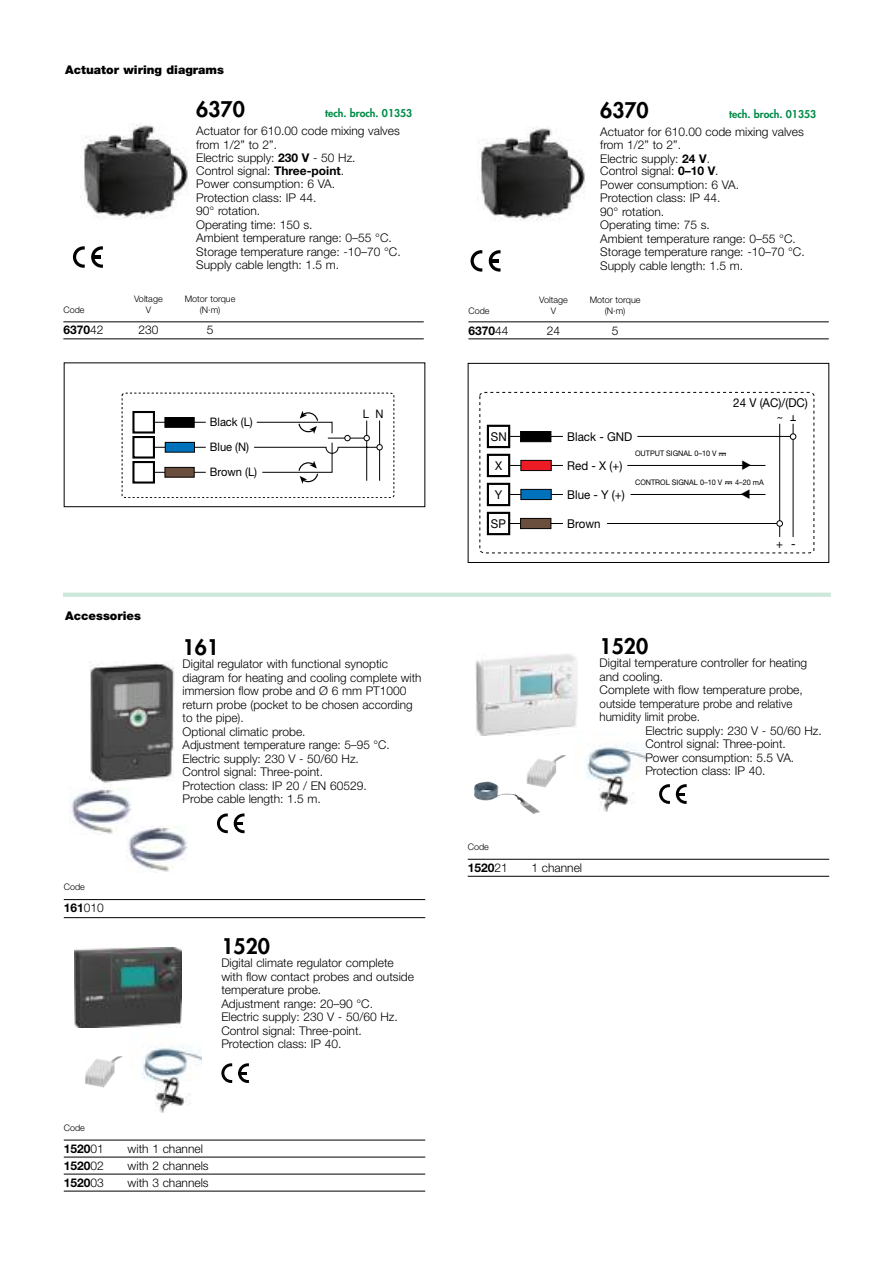
<style>
.page{position:relative;width:893px;height:1263px;background:#fff}
.page>*{position:absolute;margin:0;border:0;box-sizing:border-box;transform-origin:0 0}
.t1{font:800 21px "Futura";color:#000}
.t2{font:300 16.8px "Helvetica Neue LT Std";color:#000;scale:.95 1}
.t3{font:12.15px "Helvetica Neue LT Std";color:#000;scale:.95 1}
.t4{font:300 12px/13.5px "Helvetica Neue LT Std";color:#000}
.t5{font:700 12px/17px "Helvetica Neue LT Std";color:#000;text-align:justify}
.t6{font:900 12px "Helvetica Neue LT Std";color:#000}
.t7{font:11.7px/25px "Helvetica Neue LT Std";color:#000;scale:.95 1}
.t8{font:800 10.5px "Futura";color:#008c48}
.t9{font:300 9px/10.8px "Helvetica Neue LT Std";color:#000;text-align:center}
.t10{font:7.65px "Helvetica Neue LT Std";color:#000;scale:.95 1}
.s1{font-weight:700}
.s2{font-weight:300}
</style>
<div class="page">
<hr style="left:63px;top:593px;width:768px;height:4px;background:#cde8db">
<hr style="left:64px;top:899px;width:361px;height:1px;background:#000">
<hr style="left:64px;top:917px;width:361px;height:1px;background:#000">
<hr style="left:64px;top:1140px;width:361px;height:1px;background:#000">
<hr style="left:64px;top:1157px;width:361px;height:1px;background:#000">
<hr style="left:64px;top:1174px;width:361px;height:1px;background:#000">
<hr style="left:64px;top:1191px;width:361px;height:1px;background:#000">
<hr style="left:468px;top:859px;width:361px;height:1px;background:#000">
<hr style="left:468px;top:876px;width:361px;height:1px;background:#000">
<img style="left:586px;top:743px;width:59px;height:69px">
<img style="left:142px;top:1044px;width:59px;height:69px">
<img style="left:75px;top:947px;width:107px;height:80px">
<img style="left:476px;top:654px;width:102px;height:81px">
<img style="left:474px;top:782px;width:66px;height:32px">
<img style="left:85px;top:1057px;width:32px;height:30px">
<img style="left:513px;top:755px;width:53px;height:33px">
<img style="left:126px;top:827px;width:62px;height:45px">
<img style="left:89px;top:662px;width:86px;height:121px">
<img style="left:71px;top:789px;width:61px;height:46px">
<svg style="left:217px;top:813px;width:11px;height:20px"></svg>
<svg style="left:234px;top:813px;width:10px;height:20px"></svg>
<svg style="left:221px;top:1063px;width:11px;height:20px"></svg>
<svg style="left:238px;top:1063px;width:11px;height:20px"></svg>
<svg style="left:659px;top:784px;width:11px;height:20px"></svg>
<svg style="left:676px;top:784px;width:11px;height:20px"></svg>
<svg style="left:122px;top:393px;width:272px;height:105px"></svg>
<div style="left:64px;top:362px;width:361px;height:145px;border:1px solid #000"></div>
<svg style="left:479px;top:392px;width:335px;height:161px"></svg>
<div style="left:468px;top:363px;width:361px;height:200px;border:1px solid #000"></div>
<hr style="left:63px;top:322px;width:361px;height:1px;background:#000">
<hr style="left:468px;top:322px;width:361px;height:1px;background:#000">
<hr style="left:63px;top:339px;width:361px;height:1px;background:#000">
<hr style="left:468px;top:339px;width:361px;height:1px;background:#000">
<svg style="left:73px;top:246px;width:12px;height:22px"></svg>
<svg style="left:91px;top:246px;width:12px;height:22px"></svg>
<svg style="left:470px;top:250px;width:12px;height:22px"></svg>
<svg style="left:489px;top:250px;width:11px;height:22px"></svg>
<img style="left:80px;top:124px;width:108px;height:94px">
<img style="left:477px;top:126px;width:109px;height:94px">
<svg style="left:741px;top:490px;width:8px;height:9px"></svg>
<svg style="left:742px;top:461px;width:9px;height:9px"></svg>
<p class="t6" style="left:65px;top:62px;width:160px">Actuator wiring diagrams</p>
<h1 class="t1" style="left:196px;top:95px;width:50px">6370</h1>
<p class="t8" style="left:325px;top:106px;width:88px">tech. broch. 01353</p>
<p class="t4" style="left:196px;top:124px;width:206px">Actuator for 610.00 code mixing valves from 1/2” to 2”.<br>Electric supply: <span class="s1">230 V</span> - 50 Hz.<br>Control signal: <span class="s1">Three-point</span>.<br>Power consumption: 6 VA.<br>Protection class: IP 44.<br>90° rotation.<br>Operating time: 150 s.<br>Ambient temperature range: 0–55 °C.<br>Storage temperature range: -10–70 °C.<br>Supply cable length: 1.5 m.</p>
<p class="t9" style="left:63px;top:304px;width:23px">Code</p>
<p class="t9" style="left:134px;top:294px;width:30px">Voltage<br>V</p>
<p class="t9" style="left:185px;top:294px;width:52px">Motor torque (N·m)</p>
<p class="t5" style="left:63px;top:321px;width:42px">6370<span class="s2">42</span></p>
<p class="t4" style="left:138px;top:323px;width:22px">230</p>
<p class="t4" style="left:207px;top:323px;width:8px">5</p>
<p class="t7" style="left:210px;top:410px;width:47px">Black (L)</p>
<p class="t6" style="left:65px;top:608px;width:77px">Accessories</p>
<p class="t7" style="left:210px;top:435px;width:51px">Blue (N)<br>Brown (L)</p>
<p class="t7" style="left:363px;top:401px;width:23px">L N</p>
<h1 class="t1" style="left:183px;top:633px;width:38px">161</h1>
<p class="t4" style="left:183px;top:657px;width:240px">Digital regulator with functional synoptic diagram for heating and cooling complete with immersion flow probe and Ø 6 mm PT1000 return probe (pocket to be chosen according to the pipe).<br>Optional climatic probe.<br>Adjustment temperature range: 5–95 °C.<br>Electric supply: 230 V - 50/60 Hz.<br>Control signal: Three-point.<br>Protection class: IP 20 / EN 60529.<br>Probe cable length: 1.5 m.</p>
<p class="t9" style="left:64px;top:881px;width:23px">Code</p>
<p class="t5" style="left:64px;top:899px;width:42px">161<span class="s2">010</span></p>
<h1 class="t1" style="left:221px;top:932px;width:50px">1520</h1>
<p class="t4" style="left:221px;top:956px;width:194px">Digital climate regulator complete with flow contact probes and outside temperature probe.<br>Adjustment range: 20–90 °C.<br>Electric supply: 230 V - 50/60 Hz.<br>Control signal: Three-point.<br>Protection class: IP 40.</p>
<p class="t9" style="left:64px;top:1122px;width:23px">Code</p>
<p class="t5" style="left:64px;top:1140px;width:42px">1520<span class="s2">01<br></span>1520<span class="s2">02<br></span>1520<span class="s2">03</span></p>
<p class="t4" style="left:128px;top:1140px;width:83px;line-height:17px">with 1 channel with 2 channels with 3 channels</p>
<h1 class="t1" style="left:600px;top:96px;width:50px">6370</h1>
<p class="t8" style="left:729px;top:107px;width:88px">tech. broch. 01353</p>
<p class="t4" style="left:600px;top:124px;width:206px">Actuator for 610.00 code mixing valves from 1/2” to 2”.<br>Electric supply: <span class="s1">24 V</span>.<br>Control signal: <span class="s1">0–10 V</span>.<br>Power consumption: 6 VA.<br>Protection class: IP 44.<br>90° rotation.<br>Operating time: 75 s.<br>Ambient temperature range: 0–55 °C.<br>Storage temperature range: -10–70 °C.<br>Supply cable length: 1.5 m.</p>
<p class="t9" style="left:468px;top:305px;width:23px">Code</p>
<p class="t9" style="left:539px;top:294px;width:30px">Voltage<br>V</p>
<p class="t9" style="left:590px;top:294px;width:52px">Motor torque (N·m)</p>
<p class="t5" style="left:468px;top:322px;width:42px">6370<span class="s2">44</span></p>
<p class="t4" style="left:547px;top:324px;width:15px">24</p>
<p class="t4" style="left:612px;top:324px;width:8px">5</p>
<p class="t3" style="left:491px;top:429px;width:18px">SN</p>
<p class="t3" style="left:495px;top:458px;width:9px">X</p>
<p class="t3" style="left:567px;top:429px;width:70px">Black - GND</p>
<p class="t3" style="left:567px;top:458px;width:60px">Red - X (+)</p>
<p class="t10" style="left:635px;top:449px;width:87px">OUTPUT SIGNAL 0–10 V</p>
<p class="t3" style="left:733px;top:396px;width:80px">24 V (AC)/(DC)</p>
<h2 class="t2" style="left:778px;top:413px;width:5px">˜</h2>
<p class="t3" style="left:495px;top:487px;width:9px">Y</p>
<p class="t3" style="left:491px;top:516px;width:17px">SP</p>
<p class="t3" style="left:567px;top:487px;width:62px">Blue - Y (+)</p>
<p class="t3" style="left:567px;top:516px;width:37px">Brown</p>
<p class="t10" style="left:635px;top:478px;width:93px">CONTROL SIGNAL 0–10 V</p>
<p class="t10" style="left:735px;top:478px;width:32px">4–20 mA</p>
<p class="t3" style="left:776px;top:537px;width:22px">+ -</p>
<p class="t9" style="left:468px;top:841px;width:23px">Code</p>
<p class="t5" style="left:468px;top:859px;width:42px">1520<span class="s2">21</span></p>
<h1 class="t1" style="left:600px;top:632px;width:50px">1520</h1>
<p class="t4" style="left:600px;top:656px;width:209px">Digital temperature controller for heating and cooling.<br>Complete with flow temperature probe, outside temperature probe and relative humidity limit probe.</p>
<p class="t4" style="left:645px;top:723px;width:178px">Electric supply: 230 V - 50/60 Hz.<br>Control signal: Three-point.<br>Power consumption: 5.5 VA.<br>Protection class: IP 40.</p>
<p class="t4" style="left:531px;top:861px;width:52px">1 channel</p>
</div>
